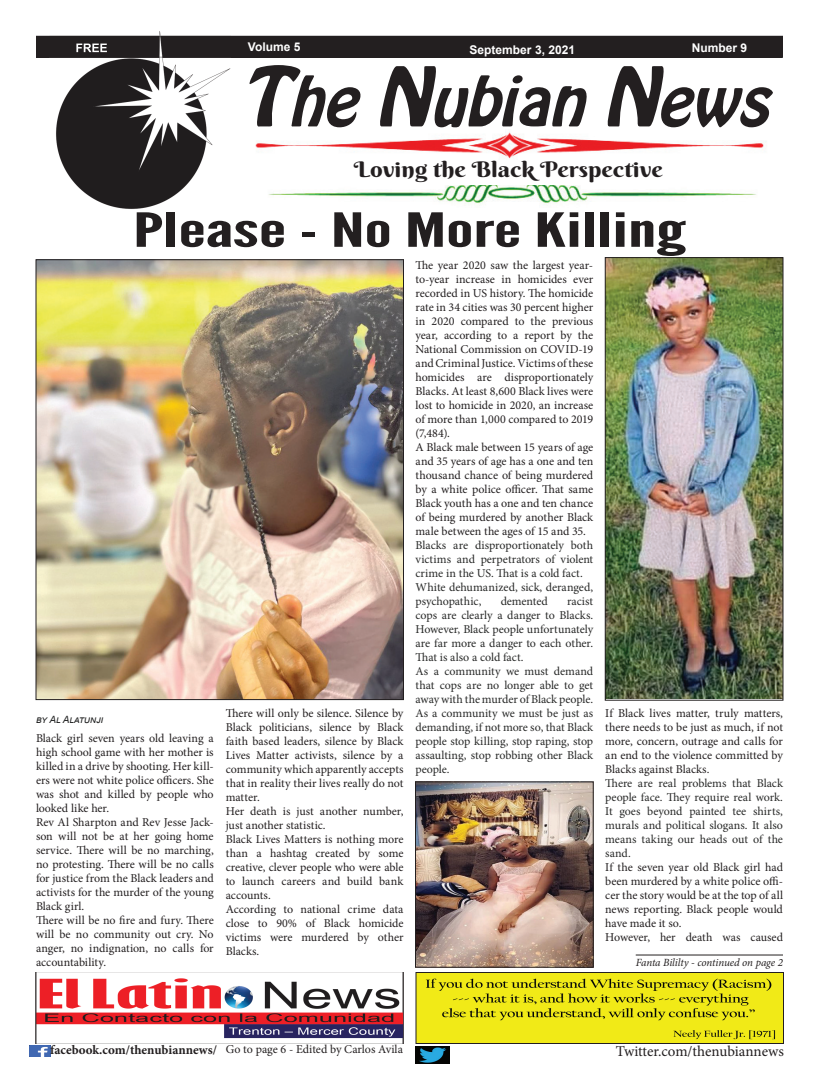
<style>
.page{position:relative;width:819px;height:1080px;background:#fff}
.page>*{position:absolute;margin:0;border:0;box-sizing:border-box;transform-origin:0 0}
.t1{font:italic 59.9px "Hobo Std";color:#231f20;scale:1.06 1}
.t2{font:46.9px "League Gothic";color:#231f20;scale:1.81 1}
.t3{font:21.5px "Berkshire Swash";color:#231f20;scale:1.15 1}
.t4{font:15px "Minion Pro";letter-spacing:-.005em;color:#231f20}
.t5{font:12px/14px "Minion Pro";letter-spacing:-.005em;color:#231f20}
.t6{font:12px/14px "Minion Pro";letter-spacing:-.005em;color:#282928}
.t7{font:700 12px "Arial";color:#fff}
.t8{font:italic 11px "Minion Pro";letter-spacing:-.01em;color:#231f20}
.t9{font:italic 10px "Arial";color:#1f2020}
.s1{font-size:72.5px}
.s2{font-weight:700;font-size:13px}
</style>
<div class="page">
<div style="left:36px;top:36px;width:747px;height:22px;background:#231f20"></div>
<img style="left:255px;top:131px;width:512px;height:28px">
<img style="left:268px;top:185px;width:488px;height:20px">
<img style="left:49px;top:31px;width:182px;height:178px">
<img style="left:49px;top:57px;width:182px;height:1px">
<div style="left:49px;top:36px;width:182px;height:21px;background:#231f20"></div>
<img style="left:76px;top:44px;width:31px;height:8px">
<img style="left:418px;top:974px;width:364px;height:68px">
<div style="left:416px;top:972px;width:368px;height:72px;border:1px solid #231f20"></div>
<img style="left:36px;top:972px;width:368px;height:72px">
<img style="left:29px;top:1045px;width:21px;height:12px">
<img style="left:416px;top:1047px;width:34px;height:16px">
<img style="left:38px;top:261px;width:364px;height:437px">
<img style="left:607px;top:259px;width:175px;height:440px">
<div style="left:605px;top:257px;width:179px;height:444px;border:1px solid #231f20"></div>
<img style="left:417px;top:783px;width:175px;height:183px">
<div style="left:415px;top:781px;width:179px;height:187px;border:1px solid #231f20"></div>
<hr style="left:636px;top:955px;width:147px;height:1px;background:#231f20">
<p class="t7" style="left:248px;top:38px;width:54px">Volume 5</p>
<p class="t7" style="left:470px;top:41px;width:107px">September 3, 2021</p>
<p class="t7" style="left:692px;top:39px;width:57px">Number 9</p>
<h1 class="t1" style="left:240px;top:60px;width:519px"><span class="s1">T</span>he<span class="s1">N</span>ubian<span class="s1">N</span>ews</h1>
<h3 class="t3" style="left:354px;top:156px;width:270px">Loving the Black Perspective</h3>
<h2 class="t2" style="left:133px;top:202px;width:307px">Please - No More Killing</h2>
<p class="t9" style="left:36px;top:713px;width:69px">by Al Alatunji</p>
<p class="t5" style="left:36px;top:731px;width:179px">Black girl seven years old leaving a high school game with her mother is killed in a drive by shooting. Her kill&shy;ers were not white police officers. She was shot and killed by people who looked like her.<br>Rev Al Sharpton and Rev Jesse Jack&shy;son will not be at her going home service. There will be no marching, no protesting. There will be no calls for justice from the Black leaders and activists for the murder of the young<br>Black girl.<br>There will be no fire and fury. There will be no community out cry. No anger, no indignation, no calls for accountability.</p>
<p class="t5" style="left:226px;top:706px;width:179px">There will only be silence. Silence by<br>Black politicians, silence by Black faith based leaders, silence by Black<br>Lives Matter activists, silence by a community which apparently accepts that in reality their lives really do not matter.<br>Her death is just another number, just another statistic.<br>Black Lives Matters is nothing more than a hashtag created by some creative, clever people who were able to launch careers and build bank accounts.<br>According to national crime data close to 90% of Black homicide victims were murdered by other<br>Blacks.</p>
<p class="t5" style="left:416px;top:258px;width:179px">The year 2020 saw the largest year&shy;to-year increase in homicides ever recorded in US history. The homicide rate in 34 cities was 30 percent higher in 2020 compared to the previous year, according to a report by the National Commission on COVID-19 and Criminal Justice. Victims of these homicides are disproportionately Blacks. At least 8,600 Black lives were lost to homicide in 2020, an increase of more than 1,000 compared to 2019 (7,484).<br>A Black male between 15 years of age and 35 years of age has a one and ten thousand chance of being murdered by a white police officer. That same Black youth has a one and ten chance of being murdered by another Black male between the ages of 15 and 35.</p>
<p class="t6" style="left:416px;top:538px;width:179px">Blacks are disproportionately both victims and perpetrators of violent crime in the US. That is a cold fact.<br>White dehumanized, sick, deranged, psychopathic,</p>
<p class="t6" style="left:501px;top:594px;width:49px">demented</p>
<p class="t6" style="left:416px;top:594px;width:179px;text-indent:152px">racist cops are clearly a danger to Blacks.<br>However, Black people unfortunately are far more a danger to each other.<br>That is also a cold fact.<br>As a community we must demand that cops are no longer able to get away with the murder of Black people.<br>As a community we must be just as demanding, if not more so, that Black people stop killing, stop raping, stop assaulting, stop robbing other Black people.</p>
<p class="t5" style="left:605px;top:706px;width:179px;text-align:justify">If Black lives matter, truly matters, there needs to be just as much, if not more, concern, outrage and calls for an end to the violence committed by Blacks against Blacks.</p>
<p class="t6" style="left:605px;top:776px;width:179px;text-align:justify">There are real problems that Black people face. They require real work.<br>It goes beyond painted tee shirts, murals and political slogans. It also means taking our heads out of the sand.</p>
<p class="t5" style="left:605px;top:860px;width:179px">If the seven year old Black girl had been murdered by a white police offi&shy;cer the story would be at the top of all news reporting. Black people would have made it so.<br>However, her death was caused</p>
<p class="t8" style="left:636px;top:955px;width:149px">Fanta Bililty - continued on page 2</p>
<p class="t5" style="left:50px;top:1042px;width:354px"><span class="s2">facebook.com/thenubiannews/</span> Go to page 6 - Edited by Carlos Avila</p>
<p class="t4" style="left:616px;top:1042px;width:170px">Twitter.com/thenubiannews</p>
</div>
